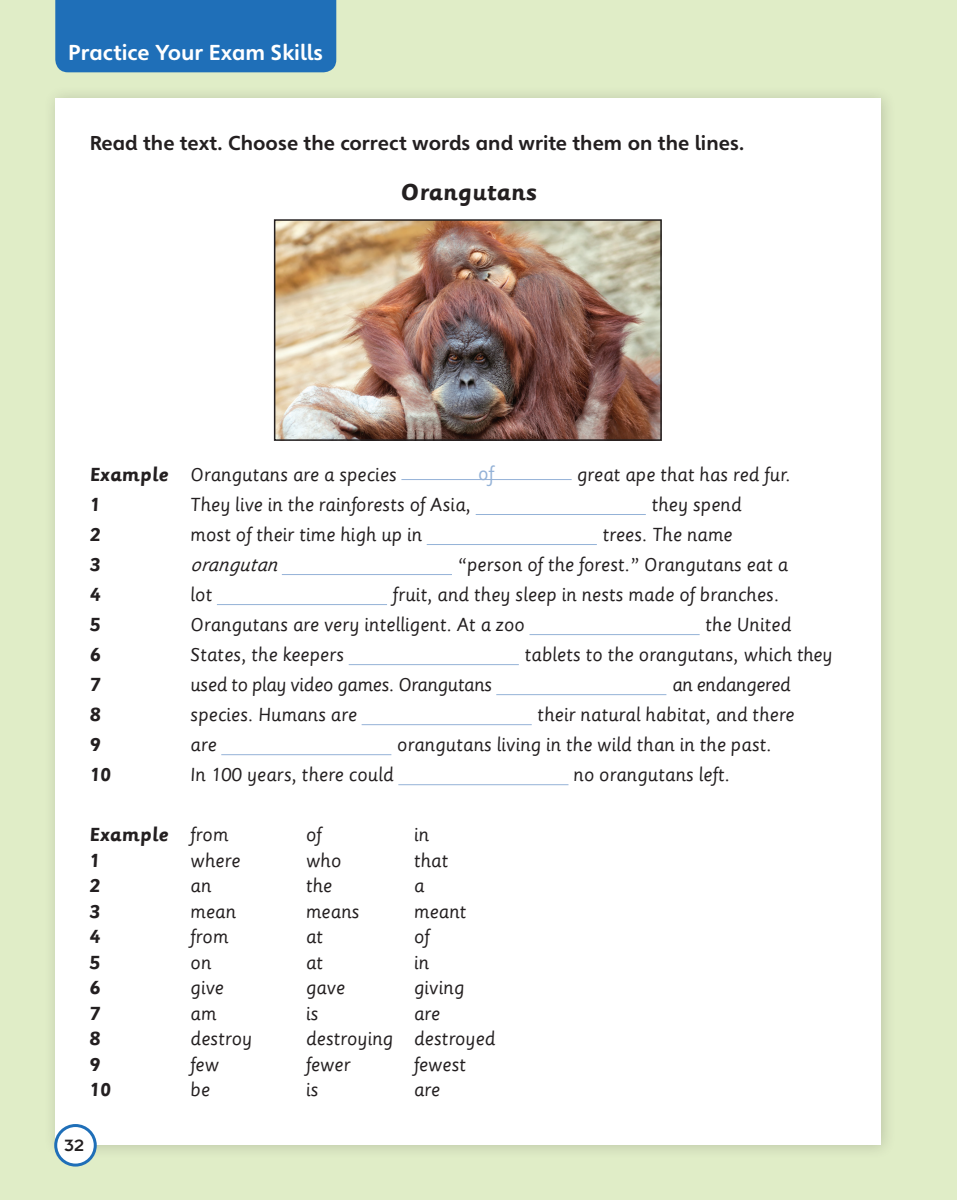
<style>
.page{position:relative;width:957px;height:1200px;background:#fff}
.page>*{position:absolute;margin:0;border:0;box-sizing:border-box;transform-origin:0 0}
.t1{font:700 25.5px "Sassoon Primary Rg";color:#231f20}
.t2{font:21px "Sassoon Primary Rg";color:#231f20}
.t3{font:21px "Sassoon Primary Rg";letter-spacing:-.02em;color:#231f20}
.t4{font:700 21px "Sassoon Primary Rg";color:#231f20}
.t5{font:700 21px "Heinemann Special";color:#fff}
.t6{font:italic 21px "Sassoon Primary Rg";color:#231f20}
.t7{font:21px "Sassoon Infant Std";color:#94b2d7}
.t8{font:700 19.5px "Heinemann Special";color:#231f20}
.t9{font:18px "Insignia LT Std";color:#231f20}
.s1{font-weight:700}
.s2{font-weight:400}
</style>
<div class="page">
<div style="left:0;top:0;width:957px;height:1199px;background:#e0edc7"></div>
<div style="left:42px;top:85px;width:854px;height:1075px;background:#231f20;opacity:.2"></div>
<div style="left:55px;top:98px;width:825px;height:1046px;background:#fff"></div>
<img style="left:277px;top:222px;width:382px;height:216px">
<div style="left:274px;top:219px;width:388px;height:222px;border:2px solid #231f20"></div>
<div style="left:55px;top:0;width:281px;height:72px;background:#1f6fb8"></div>
<hr style="left:401px;top:479px;width:170px;height:1px;background:#94b2d7">
<hr style="left:476px;top:514px;width:170px;height:1px;background:#94b2d7">
<hr style="left:427px;top:544px;width:170px;height:1px;background:#94b2d7">
<hr style="left:282px;top:574px;width:170px;height:1px;background:#94b2d7">
<hr style="left:217px;top:604px;width:170px;height:1px;background:#94b2d7">
<hr style="left:529px;top:634px;width:170px;height:1px;background:#94b2d7">
<hr style="left:349px;top:664px;width:170px;height:1px;background:#94b2d7">
<hr style="left:496px;top:694px;width:170px;height:1px;background:#94b2d7">
<hr style="left:362px;top:724px;width:170px;height:1px;background:#94b2d7">
<hr style="left:221px;top:754px;width:170px;height:1px;background:#94b2d7">
<hr style="left:398px;top:784px;width:170px;height:1px;background:#94b2d7">
<div style="left:56px;top:1125px;width:39px;height:39px;background:#fff;border-radius:50%"></div>
<div style="left:54px;top:1123px;width:43px;height:43px;border:3px solid #1f6fb8;border-radius:50%"></div>
<p class="t5" style="left:68px;top:39px;width:257px">Practice Your Exam Skills</p>
<p class="t8" style="left:90px;top:131px;width:656px">Read the text. Choose the correct words and write them on the lines.</p>
<p class="t1" style="left:400px;top:178px;width:138px">Orangutans</p>
<p class="t2" style="left:90px;top:463px;width:308px"><span class="s1">Example</span> Orangutans are a species</p>
<p class="t7" style="left:478px;top:460px;width:18px">of</p>
<p class="t2" style="left:577px;top:463px;width:215px">great ape that has red fur.</p>
<p class="t4" style="left:90px;top:493px;width:12px">1</p>
<p class="t2" style="left:190px;top:493px;width:282px">They live in the rainforests of Asia,</p>
<p class="t2" style="left:651px;top:493px;width:92px">they spend</p>
<p class="t4" style="left:90px;top:523px;width:12px">2</p>
<p class="t2" style="left:190px;top:523px;width:233px">most of their time high up in</p>
<p class="t2" style="left:602px;top:523px;width:132px">trees. The name</p>
<p class="t4" style="left:90px;top:553px;width:12px">3</p>
<p class="t6" style="left:190px;top:553px;width:95px">orangutan</p>
<p class="t2" style="left:457px;top:553px;width:332px">“person of the forest.” Orangutans eat a</p>
<p class="t4" style="left:90px;top:583px;width:12px">4</p>
<p class="t2" style="left:190px;top:583px;width:23px">lot</p>
<p class="t2" style="left:393px;top:583px;width:388px">fruit, and they sleep in nests made of branches.</p>
<p class="t4" style="left:90px;top:613px;width:12px">5</p>
<p class="t2" style="left:190px;top:613px;width:336px">Orangutans are very intelligent. At a zoo</p>
<p class="t2" style="left:705px;top:613px;width:87px">the United</p>
<p class="t4" style="left:90px;top:643px;width:12px">6</p>
<p class="t2" style="left:190px;top:643px;width:155px">States, the keepers</p>
<p class="t2" style="left:524px;top:643px;width:309px">tablets to the orangutans, which they</p>
<p class="t4" style="left:90px;top:673px;width:12px">7</p>
<p class="t3" style="left:190px;top:673px;width:303px">used to play video games. Orangutans</p>
<p class="t3" style="left:672px;top:673px;width:120px">an endangered</p>
<p class="t4" style="left:90px;top:703px;width:12px">8</p>
<p class="t2" style="left:190px;top:703px;width:168px">species. Humans are</p>
<p class="t2" style="left:537px;top:703px;width:259px">their natural habitat, and there</p>
<p class="t4" style="left:90px;top:733px;width:12px">9</p>
<p class="t2" style="left:190px;top:733px;width:28px">are</p>
<p class="t2" style="left:397px;top:733px;width:376px">orangutans living in the wild than in the past.</p>
<p class="t4" style="left:90px;top:763px;width:22px">10</p>
<p class="t2" style="left:190px;top:763px;width:205px">In 100 years, there could</p>
<p class="t2" style="left:573px;top:763px;width:158px">no orangutans left.</p>
<p class="t4" style="left:90px;top:823px;width:140px">Example <span class="s2">from</span></p>
<p class="t2" style="left:306px;top:823px;width:17px">of</p>
<p class="t2" style="left:414px;top:823px;width:17px">in</p>
<p class="t4" style="left:90px;top:848px;width:12px">1</p>
<p class="t2" style="left:190px;top:848px;width:52px">where</p>
<p class="t2" style="left:306px;top:848px;width:37px">who</p>
<p class="t2" style="left:414px;top:848px;width:36px">that</p>
<p class="t4" style="left:90px;top:874px;width:12px">2</p>
<p class="t2" style="left:190px;top:874px;width:23px">an</p>
<p class="t2" style="left:306px;top:874px;width:28px">the</p>
<p class="t2" style="left:414px;top:874px;width:12px">a</p>
<p class="t4" style="left:90px;top:899px;width:12px">3</p>
<p class="t2" style="left:190px;top:899px;width:47px">mean</p>
<p class="t2" style="left:306px;top:899px;width:55px">means</p>
<p class="t2" style="left:414px;top:899px;width:54px">meant</p>
<p class="t4" style="left:90px;top:925px;width:12px">4</p>
<p class="t2" style="left:190px;top:925px;width:40px">from</p>
<p class="t2" style="left:306px;top:925px;width:19px">at</p>
<p class="t2" style="left:414px;top:925px;width:17px">of</p>
<p class="t4" style="left:90px;top:950px;width:12px">5</p>
<p class="t2" style="left:190px;top:950px;width:22px">on</p>
<p class="t2" style="left:306px;top:950px;width:19px">at</p>
<p class="t2" style="left:414px;top:950px;width:17px">in</p>
<p class="t4" style="left:90px;top:976px;width:12px">6</p>
<p class="t2" style="left:190px;top:976px;width:35px">give</p>
<p class="t2" style="left:306px;top:976px;width:41px">gave</p>
<p class="t2" style="left:414px;top:976px;width:52px">giving</p>
<p class="t4" style="left:90px;top:1001px;width:12px">7</p>
<p class="t2" style="left:190px;top:1001px;width:28px">am</p>
<p class="t2" style="left:306px;top:1001px;width:14px">is</p>
<p class="t2" style="left:414px;top:1001px;width:28px">are</p>
<p class="t4" style="left:90px;top:1027px;width:12px">8</p>
<p class="t2" style="left:190px;top:1027px;width:63px">destroy</p>
<p class="t2" style="left:306px;top:1027px;width:191px">destroying destroyed</p>
<p class="t4" style="left:90px;top:1052px;width:12px">9</p>
<p class="t2" style="left:190px;top:1052px;width:30px">few</p>
<p class="t2" style="left:306px;top:1052px;width:46px">fewer</p>
<p class="t2" style="left:414px;top:1052px;width:54px">fewest</p>
<p class="t4" style="left:90px;top:1078px;width:22px">10</p>
<p class="t2" style="left:190px;top:1078px;width:21px">be</p>
<p class="t2" style="left:306px;top:1078px;width:14px">is</p>
<p class="t2" style="left:414px;top:1078px;width:28px">are</p>
<p class="t9" style="left:65px;top:1135px;width:21px">32</p>
</div>
